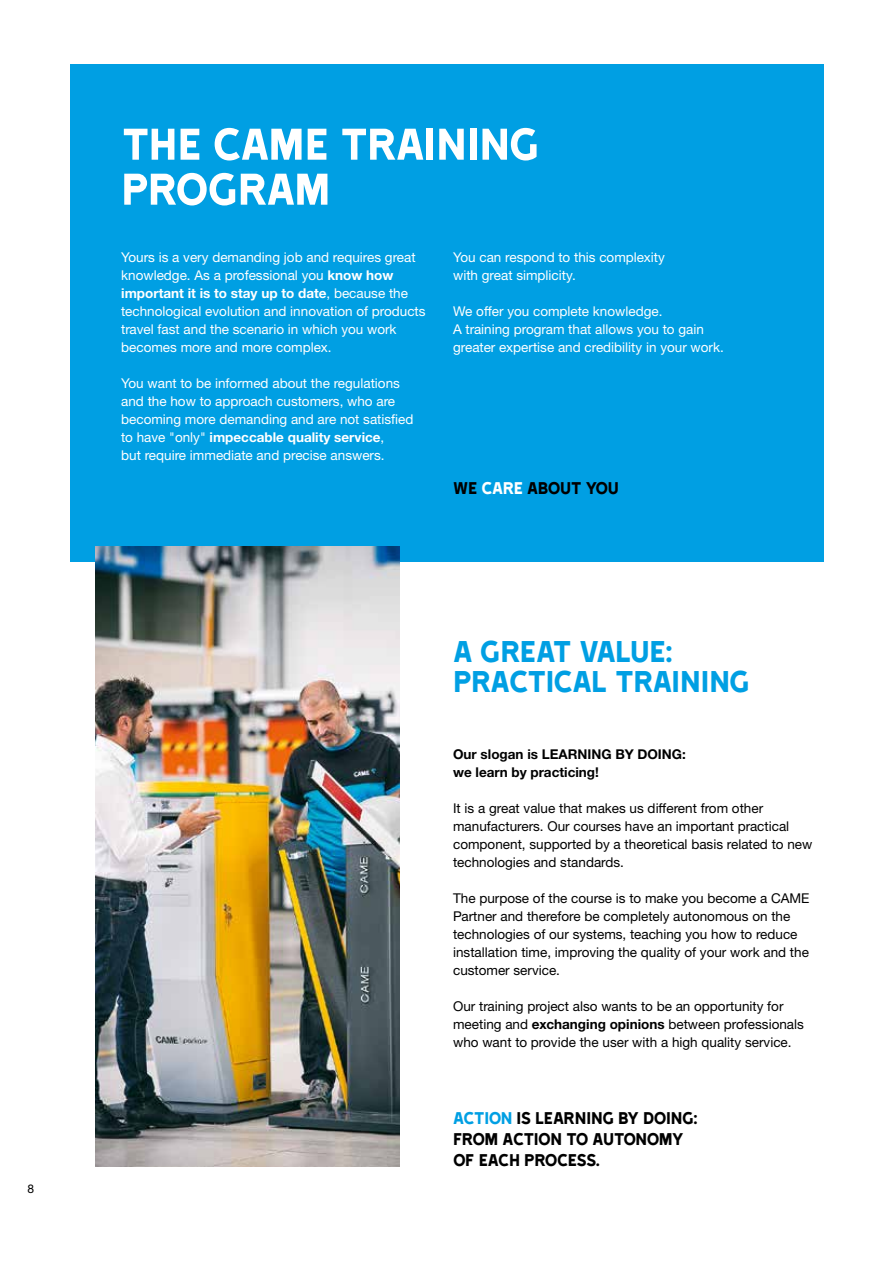
<style>
.page{position:relative;width:893px;height:1263px;background:#fff}
.page>*{position:absolute;margin:0;border:0;box-sizing:border-box;transform-origin:0 0}
.t1{font:51px/45px "Came Type";letter-spacing:-.02em;color:#fff}
.t2{font:34.5px/30px "Came Type";letter-spacing:-.025em;color:#009fe3}
.t3{font:19.5px/21px "Came Type";letter-spacing:-.025em;color:#000}
.t4{font:13.5px/18px "Helvetica Neue LTW1 G";color:#fff}
.t5{font:13.5px/18px "Helvetica Neue LTW1 G";color:#000}
.t6{font:700 13.5px/18px "Helvetica Neue LTW1 G";color:#000}
.t7{font:12px "Helvetica Neue LTW1 G";color:#000}
.s1{font-weight:700}
.s2{color:#fff}
.s3{color:#009fe3}
</style>
<div class="page">
<div style="left:70px;top:64px;width:753px;height:497px;background:#009fe3"></div>
<img style="left:95px;top:546px;width:305px;height:620px">
<p class="t7" style="left:28px;top:1181px;width:8px">8</p>
<h1 class="t1" style="left:121px;top:121px;width:419px">THE CAME TRAINING<br>PROGRAM</h1>
<p class="t4" style="left:121px;top:248px;width:306px">Yours is a very demanding job and requires great knowledge. As a professional you <span class="s1">know how important it is to stay up to date</span>, because the technological evolution and innovation of products travel fast and the scenario in which you work becomes more and more complex.</p>
<p class="t4" style="left:121px;top:374px;width:294px">You want to be informed about the regulations and the how to approach customers, who are becoming more demanding and are not satisfied to have "only" <span class="s1">impeccable quality service</span>,<br>but require immediate and precise answers.</p>
<p class="t4" style="left:453px;top:248px;width:213px">You can respond to this complexity with great simplicity.</p>
<p class="t4" style="left:453px;top:302px;width:272px">We offer you complete knowledge.<br>A training program that allows you to gain greater expertise and credibility in your work.</p>
<h3 class="t3" style="left:453px;top:477px;width:167px">WE <span class="s2">CARE</span> ABOUT YOU</h3>
<h2 class="t2" style="left:453px;top:636px;width:298px">A GREAT VALUE:<br>PRACTICAL TRAINING</h2>
<p class="t6" style="left:453px;top:745px;width:234px">Our slogan is LEARNING BY DOING: we learn by practicing!</p>
<p class="t5" style="left:453px;top:799px;width:361px">It is a great value that makes us different from other manufacturers. Our courses have an important practical component, supported by a theoretical basis related to new technologies and standards.</p>
<p class="t5" style="left:453px;top:889px;width:358px">The purpose of the course is to make you become a CAME Partner and therefore be completely autonomous on the technologies of our systems, teaching you how to reduce installation time, improving the quality of your work and the customer service.</p>
<p class="t5" style="left:453px;top:997px;width:352px">Our training project also wants to be an opportunity for meeting and <span class="s1">exchanging opinions</span> between professionals who want to provide the user with a high quality service.</p>
<h3 class="t3" style="left:453px;top:1107px;width:246px"><span class="s3">ACTION</span> IS LEARNING BY DOING:<br>FROM ACTION TO AUTONOMY<br>OF EACH PROCESS.</h3>
</div>
